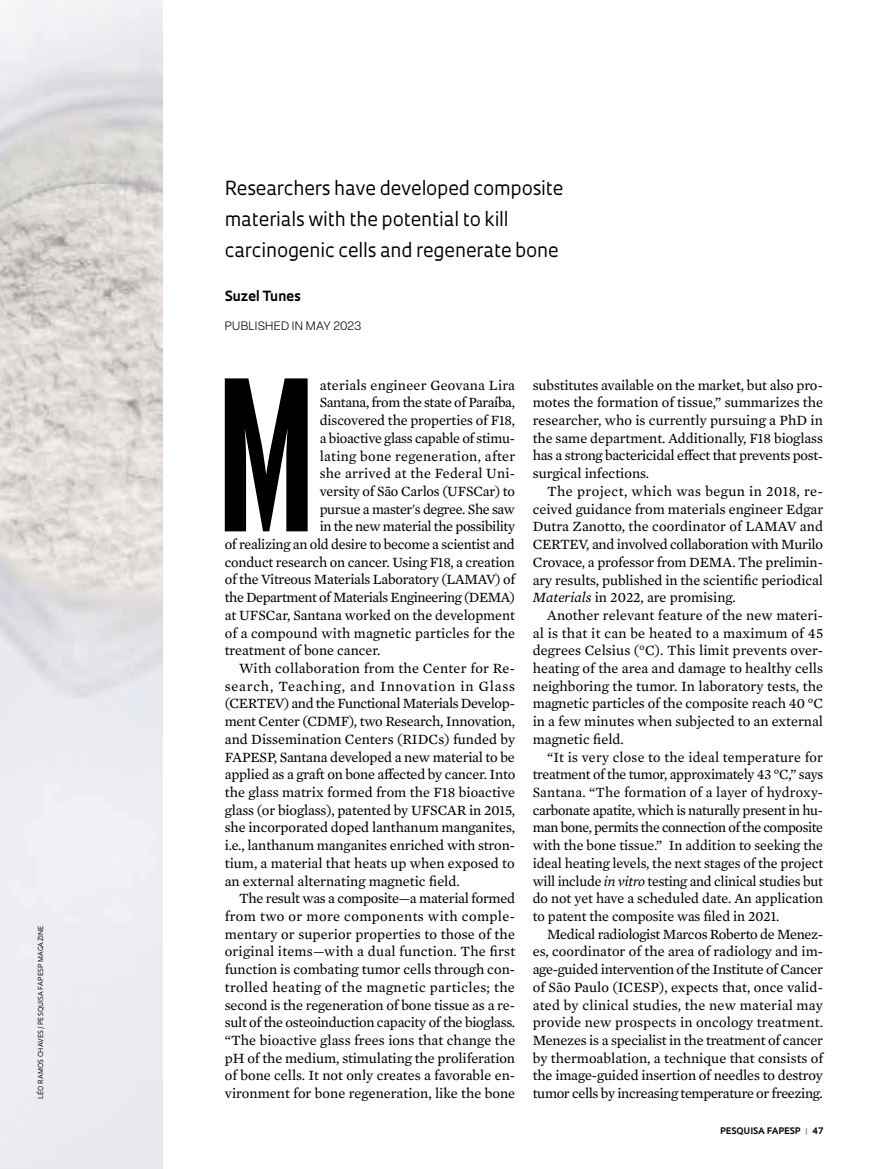
<style>
.page{position:relative;width:885px;height:1169px;background:#fff}
.page>*{position:absolute;margin:0;border:0;box-sizing:border-box;transform-origin:0 0}
.t1{font:195.45px "Swiss 924 BT Regular B";color:#000}
.t2{font:18.75px/30.9px "Oculum";letter-spacing:-.01em;color:#000}
.t3{font:14.4px/17.7px "Mercury Text G2";letter-spacing:-.005em;color:#000;text-align:justify}
.t4{font:14.4px "Mercury Text G2";letter-spacing:.015em;color:#000}
.t5{font:14.4px "Mercury Text G2";letter-spacing:.025em;color:#000}
.t6{font:14.4px "Mercury Text G2";letter-spacing:-.025em;color:#000}
.t7{font:14.4px "Mercury Text G2";letter-spacing:-.03em;color:#000}
.t8{font:14.4px "Mercury Text G2";letter-spacing:.055em;color:#000}
.t9{font:14.4px "Mercury Text G2";letter-spacing:.02em;color:#000}
.t10{font:700 13.65px "Oculum";letter-spacing:-.005em;color:#000}
.t11{font:300 12px "Elza";letter-spacing:.03em;color:#000}
.t12{font:700 8.7px "Oculum";letter-spacing:.015em;color:#000}
.t13{font:6.75px "Oculum";letter-spacing:.015em;color:#000}
.s1{font-style:italic}
.s2{color:#939598}
</style>
<div class="page">
<img style="left:0;top:0;width:163px;height:1168px">
<p class="t13" style="left:36px;top:1098px;width:174px;rotate:-90deg">LÉO RAMOS CHAVES /PESQUISA FAPESP MAGAZINE</p>
<h2 class="t2" style="left:225px;top:172px;width:340px">Researchers have developed composite materials with the potential to kill carcinogenic cells and regenerate bone</h2>
<p class="t10" style="left:225px;top:287px;width:78px">Suzel Tunes</p>
<p class="t11" style="left:225px;top:318px;width:138px">PUBLISHED IN MAY 2023</p>
<h1 class="t1" style="left:218px;top:339px;width:97px">M</h1>
<p class="t4" style="left:320px;top:374px;width:197px">aterials engineer Geovana Lira</p>
<p class="t6" style="left:320px;top:392px;width:197px">Santana, from the state of Paraíba,</p>
<p class="t3" style="left:320px;top:411px;width:197px">discovered the properties of F18,</p>
<p class="t3" style="left:320px;top:428px;width:197px">a bioactive glass capable of stimu-</p>
<p class="t5" style="left:320px;top:445px;width:197px">lating bone regeneration, after</p>
<p class="t9" style="left:320px;top:463px;width:197px">she arrived at the Federal Uni-</p>
<p class="t3" style="left:320px;top:481px;width:197px">versity of São Carlos (UFSCar) to</p>
<p class="t6" style="left:320px;top:498px;width:197px">pursue a master's degree. She saw</p>
<p class="t6" style="left:320px;top:516px;width:197px">in the new material the possibility</p>
<p class="t3" style="left:225px;top:534px;width:292px">of realizing an old desire to become a scientist and</p>
<p class="t3" style="left:225px;top:552px;width:292px">conduct research on cancer. Using F18, a creation</p>
<p class="t3" style="left:225px;top:570px;width:292px">of the Vitreous Materials Laboratory (LAMAV) of</p>
<p class="t7" style="left:225px;top:587px;width:292px">the Department of Materials Engineering (DEMA)</p>
<p class="t3" style="left:225px;top:605px;width:292px">at UFSCar, Santana worked on the development</p>
<p class="t3" style="left:225px;top:623px;width:292px">of a compound with magnetic particles for the</p>
<p class="t3" style="left:225px;top:641px;width:157px">treatment of bone cancer.</p>
<p class="t4" style="left:239px;top:658px;width:277px">With collaboration from the Center for Re-</p>
<p class="t8" style="left:225px;top:675px;width:292px">search, Teaching, and Innovation in Glass</p>
<p class="t7" style="left:225px;top:693px;width:292px">(CERTEV) and the Functional Materials Develop-</p>
<p class="t3" style="left:225px;top:711px;width:292px">ment Center (CDMF), two Research, Innovation,</p>
<p class="t3" style="left:225px;top:729px;width:292px">and Dissemination Centers (RIDCs) funded by</p>
<p class="t3" style="left:225px;top:747px;width:292px">FAPESP, Santana developed a new material to be</p>
<p class="t3" style="left:225px;top:765px;width:292px">applied as a graft on bone affected by cancer. Into</p>
<p class="t3" style="left:225px;top:782px;width:292px">the glass matrix formed from the F18 bioactive</p>
<p class="t3" style="left:225px;top:800px;width:292px">glass (or bioglass), patented by UFSCAR in 2015,</p>
<p class="t3" style="left:225px;top:818px;width:292px">she incorporated doped lanthanum manganites,</p>
<p class="t3" style="left:225px;top:835px;width:292px">i.e., lanthanum manganites enriched with stron-</p>
<p class="t3" style="left:225px;top:853px;width:292px">tium, a material that heats up when exposed to</p>
<p class="t3" style="left:225px;top:871px;width:236px">an external alternating magnetic field.</p>
<p class="t3" style="left:239px;top:889px;width:277px">The result was a composite—a material formed</p>
<p class="t5" style="left:225px;top:905px;width:292px">from two or more components with comple-</p>
<p class="t3" style="left:225px;top:924px;width:292px">mentary or superior properties to those of the</p>
<p class="t4" style="left:225px;top:941px;width:292px">original items—with a dual function. The first</p>
<p class="t3" style="left:225px;top:959px;width:292px">function is combating tumor cells through con-</p>
<p class="t5" style="left:225px;top:976px;width:292px">trolled heating of the magnetic particles; the</p>
<p class="t3" style="left:225px;top:995px;width:292px">second is the regeneration of bone tissue as a re-</p>
<p class="t3" style="left:225px;top:1012px;width:292px">sult of the osteoinduction capacity of the bioglass.</p>
<p class="t3" style="left:225px;top:1030px;width:292px">“The bioactive glass frees ions that change the</p>
<p class="t3" style="left:225px;top:1048px;width:292px">pH of the medium, stimulating the proliferation</p>
<p class="t3" style="left:225px;top:1066px;width:292px">of bone cells. It not only creates a favorable en-</p>
<p class="t3" style="left:225px;top:1083px;width:292px">vironment for bone regeneration, like the bone</p>
<p class="t3" style="left:533px;top:375px;width:292px">substitutes available on the market, but also pro&shy;motes the formation of tissue,” summarizes the researcher, who is currently pursuing a PhD in the same department. Additionally, F18 bioglass has a strong bactericidal effect that prevents post&shy;surgical infections.</p>
<p class="t3" style="left:533px;top:481px;width:292px;text-indent:14px">The project, which was begun in 2018, re&shy;ceived guidance from materials engineer Edgar Dutra Zanotto, the coordinator of LAMAV and CERTEV, and involved collaboration with Murilo Crovace, a professor from DEMA. The prelimin&shy;ary results, published in the scientific periodical <span class="s1">Materials</span> in 2022, are promising.</p>
<p class="t3" style="left:533px;top:605px;width:292px;text-indent:14px">Another relevant feature of the new materi&shy;al is that it can be heated to a maximum of 45 degrees Celsius (°C). This limit prevents over&shy;heating of the area and damage to healthy cells neighboring the tumor. In laboratory tests, the magnetic particles of the composite reach 40 °C in a few minutes when subjected to an external magnetic field.</p>
<p class="t3" style="left:533px;top:747px;width:292px;text-indent:14px">“It is very close to the ideal temperature for treatment of the tumor, approximately 43 °C,” says Santana. “The formation of a layer of hydroxy&shy;carbonate apatite, which is naturally present in hu&shy;man bone, permits the connection of the composite with the bone tissue.” In addition to seeking the ideal heating levels, the next stages of the project will include <span class="s1">in vitro</span> testing and clinical studies but do not yet have a scheduled date. An application to patent the composite was filed in 2021.</p>
<p class="t3" style="left:533px;top:924px;width:292px;text-indent:14px">Medical radiologist Marcos Roberto de Menez&shy;es, coordinator of the area of radiology and im&shy;age-guided intervention of the Institute of Cancer of São Paulo (ICESP), expects that, once valid&shy;ated by clinical studies, the new material may provide new prospects in oncology treatment.<br>Menezes is a specialist in the treatment of cancer by thermoablation, a technique that consists of the image-guided insertion of needles to destroy tumor cells by increasing temperature or freezing.</p>
<p class="t12" style="left:720px;top:1124px;width:104px">PESQUISA FAPESP <span class="s2">|</span> 47</p>
</div>
